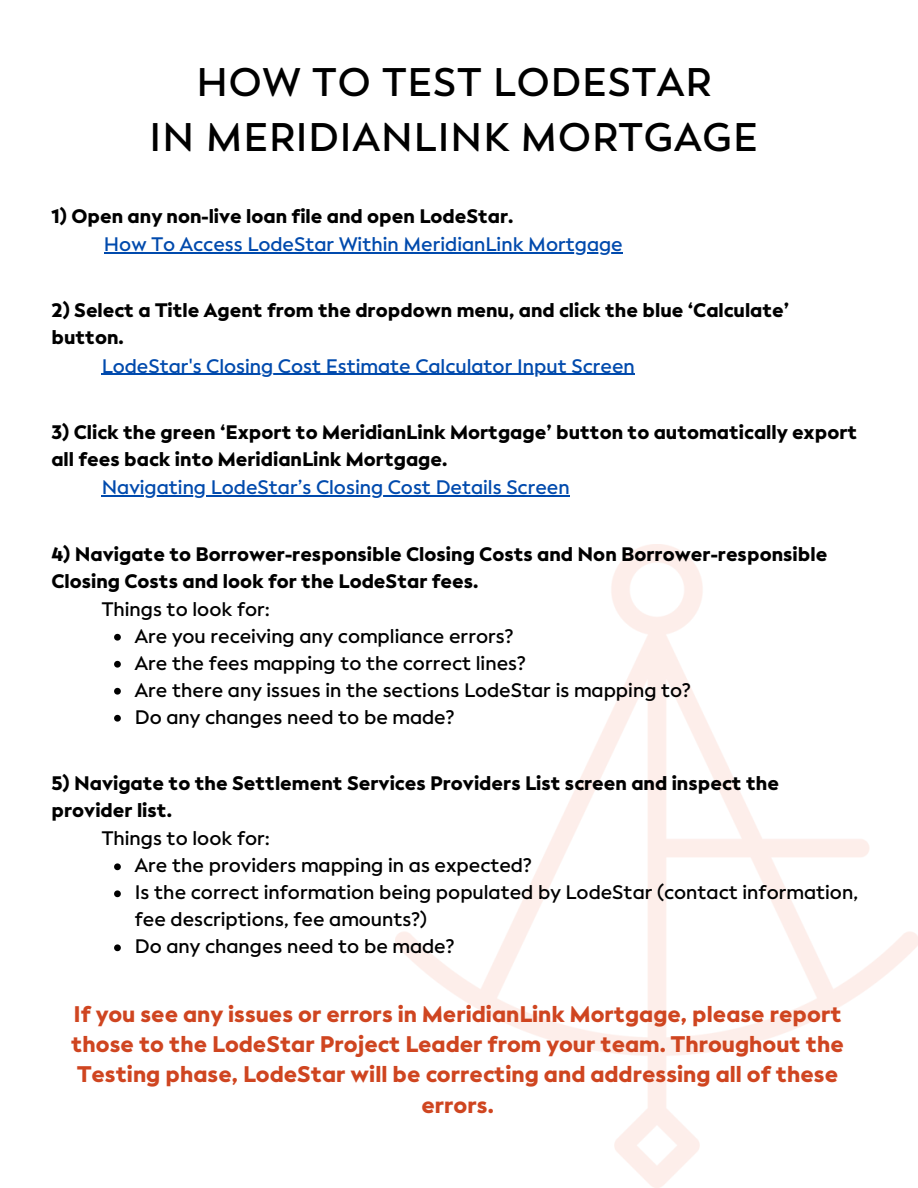
<style>
.page{position:relative;width:918px;height:1188px;background:#fff}
.page>*{position:absolute;margin:0;border:0;box-sizing:border-box;transform-origin:0 0}
.t1{font:600 39.75px/55.2px "Facundo";letter-spacing:.03em;color:#000;text-align:center}
.t2{font:900 22.5px/30.3px "Facundo";color:#cf4520;text-align:center}
.t3{font:900 19.5px/27px "Facundo";color:#000}
.t4{font:600 19.5px/27px "Facundo";color:#000}
.t5{font:600 19.5px "Facundo";color:#004aad}
</style>
<div class="page">
<img style="left:395px;top:544px;width:523px;height:644px">
<hr style="left:104px;top:252px;width:519px;height:1px;background:#004aad">
<hr style="left:102px;top:374px;width:533px;height:1px;background:#004aad">
<hr style="left:102px;top:495px;width:468px;height:2px;background:#004aad">
<svg style="left:114px;top:634px;width:7px;height:7px"></svg>
<svg style="left:114px;top:661px;width:7px;height:7px"></svg>
<svg style="left:114px;top:688px;width:7px;height:7px"></svg>
<svg style="left:114px;top:715px;width:7px;height:7px"></svg>
<svg style="left:114px;top:863px;width:7px;height:7px"></svg>
<svg style="left:114px;top:890px;width:7px;height:7px"></svg>
<svg style="left:114px;top:944px;width:7px;height:7px"></svg>
<h1 class="t1" style="left:150px;top:55px;width:609px">HOW TO TEST LODESTAR<br>IN MERIDIANLINK MORTGAGE</h1>
<p class="t3" style="left:51px;top:203px;width:464px">1) Open any non-live loan file and open LodeStar.</p>
<p class="t5" style="left:104px;top:233px;width:520px">How To Access LodeStar Within MeridianLink Mortgage</p>
<p class="t3" style="left:51px;top:297px;width:739px">2) Select a Title Agent from the dropdown menu, and click the blue ‘Calculate’ button.</p>
<p class="t5" style="left:102px;top:354px;width:535px">LodeStar's Closing Cost Estimate Calculator Input Screen</p>
<p class="t3" style="left:51px;top:419px;width:808px">3) Click the green ‘Export to MeridianLink Mortgage’ button to automatically export all fees back into MeridianLink Mortgage.</p>
<p class="t5" style="left:102px;top:476px;width:470px">Navigating LodeStar’s Closing Cost Details Screen</p>
<p class="t3" style="left:51px;top:541px;width:778px">4) Navigate to Borrower-responsible Closing Costs and Non Borrower-responsible<br>Closing Costs and look for the LodeStar fees.</p>
<p class="t4" style="left:135px;top:596px;width:558px;text-indent:-33px">Things to look for:<br>Are you receiving any compliance errors?<br>Are the fees mapping to the correct lines?<br>Are there any issues in the sections LodeStar is mapping to?<br>Do any changes need to be made?</p>
<p class="t3" style="left:51px;top:770px;width:729px">5) Navigate to the Settlement Services Providers List screen and inspect the provider list.</p>
<p class="t4" style="left:135px;top:825px;width:725px;text-indent:-33px">Things to look for:<br>Are the providers mapping in as expected?<br>Is the correct information being populated by LodeStar (contact information, fee descriptions, fee amounts?)<br>Do any changes need to be made?</p>
<p class="t2" style="left:71px;top:999px;width:774px">If you see any issues or errors in MeridianLink Mortgage, please report those to the LodeStar Project Leader from your team. Throughout the Testing phase, LodeStar will be correcting and addressing all of these errors.</p>
</div>
